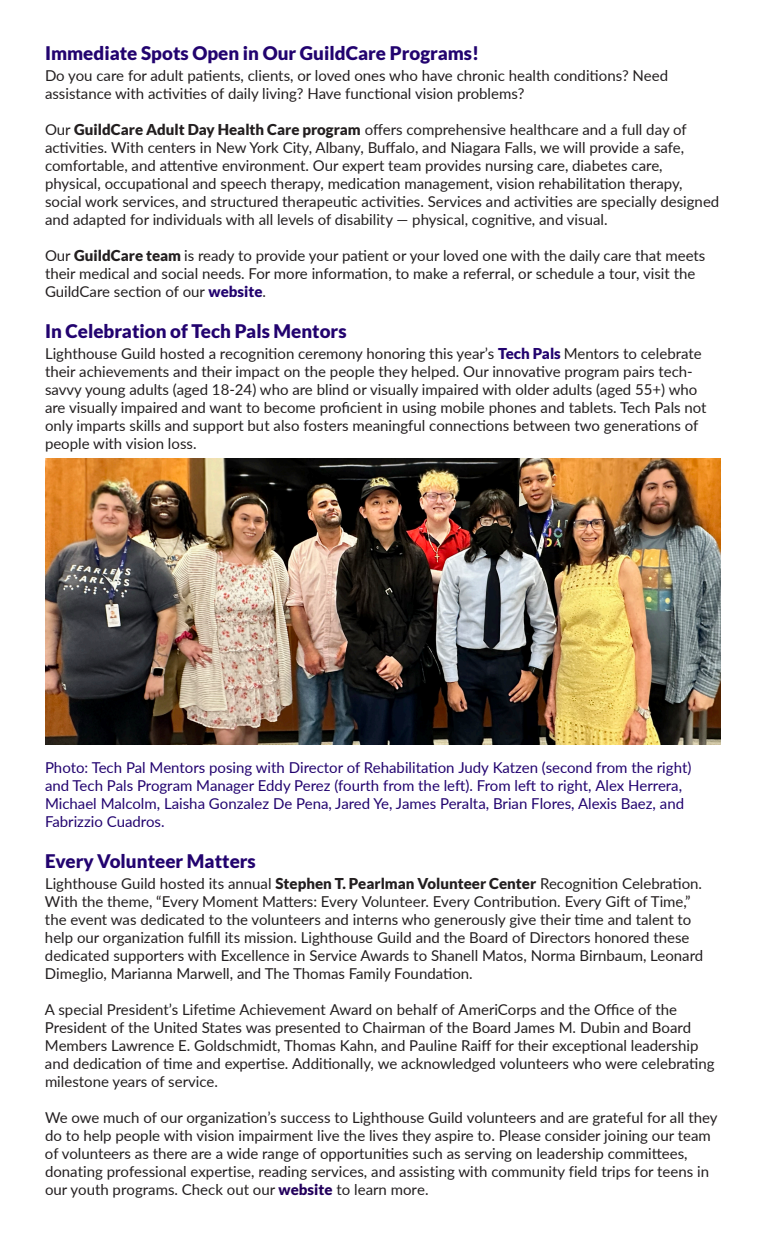
<style>
.page{position:relative;width:765px;height:1260px;background:#fff}
.page>*{position:absolute;margin:0;border:0;box-sizing:border-box;transform-origin:0 0}
.t1{font:900 18.75px "Lato";color:#22036f}
.t2{font:15px/18px "Lato";color:#231f20}
.t3{font:15px/18px "Lato";color:#22036f}
.s1{font-weight:900}
.s2{font-weight:900;color:#22036f}
.s3{font-weight:900;color:#23005c}
</style>
<div class="page">
<img style="left:45px;top:459px;width:676px;height:286px">
<p class="t1" style="left:45px;top:42px;width:436px">Immediate Spots Open in Our GuildCare Programs!</p>
<p class="t2" style="left:45px;top:66px;width:625px">Do you care for adult patients, clients, or loved ones who have chronic health conditions? Need assistance with activities of daily living? Have functional vision problems?</p>
<p class="t2" style="left:45px;top:120px;width:676px">Our <span class="s1">GuildCare Adult Day Health Care program</span> offers comprehensive healthcare and a full day of activities. With centers in New York City, Albany, Buffalo, and Niagara Falls, we will provide a safe, comfortable, and attentive environment. Our expert team provides nursing care, diabetes care, physical, occupational and speech therapy, medication management, vision rehabilitation therapy, social work services, and structured therapeutic activities. Services and activities are specially designed and adapted for individuals with all levels of disability — physical, cognitive, and visual.</p>
<p class="t2" style="left:45px;top:246px;width:662px">Our <span class="s1">GuildCare team</span> is ready to provide your patient or your loved one with the daily care that meets their medical and social needs. For more information, to make a referral, or schedule a tour, visit the<br>GuildCare section of our <span class="s2">website</span>.</p>
<p class="t1" style="left:45px;top:320px;width:303px">In Celebration of Tech Pals Mentors</p>
<p class="t2" style="left:45px;top:344px;width:663px">Lighthouse Guild hosted a recognition ceremony honoring this year’s <span class="s2">Tech Pals</span> Mentors to celebrate their achievements and their impact on the people they helped. Our innovative program pairs tech&shy;savvy young adults (aged 18-24) who are blind or visually impaired with older adults (aged 55+) who are visually impaired and want to become proficient in using mobile phones and tablets. Tech Pals not only imparts skills and support but also fosters meaningful connections between two generations of people with vision loss.</p>
<p class="t3" style="left:45px;top:758px;width:648px">Photo: Tech Pal Mentors posing with Director of Rehabilitation Judy Katzen (second from the right) and Tech Pals Program Manager Eddy Perez (fourth from the left). From left to right, Alex Herrera, Michael Malcolm, Laisha Gonzalez De Pena, Jared Ye, James Peralta, Brian Flores, Alexis Baez, and Fabrizzio Cuadros.</p>
<p class="t1" style="left:45px;top:850px;width:212px">Every Volunteer Matters</p>
<p class="t2" style="left:45px;top:874px;width:660px">Lighthouse Guild hosted its annual <span class="s1">Stephen T. Pearlman Volunteer Center</span> Recognition Celebration.<br>With the theme, “Every Moment Matters: Every Volunteer. Every Contribution. Every Gift of Time,” the event was dedicated to the volunteers and interns who generously give their time and talent to help our organization fulfill its mission. Lighthouse Guild and the Board of Directors honored these dedicated supporters with Excellence in Service Awards to Shanell Matos, Norma Birnbaum, Leonard Dimeglio, Marianna Marwell, and The Thomas Family Foundation.</p>
<p class="t2" style="left:45px;top:1000px;width:671px">A special President’s Lifetime Achievement Award on behalf of AmeriCorps and the Office of the President of the United States was presented to Chairman of the Board James M. Dubin and Board Members Lawrence E. Goldschmidt, Thomas Kahn, and Pauline Raiff for their exceptional leadership and dedication of time and expertise. Additionally, we acknowledged volunteers who were celebrating milestone years of service.</p>
<p class="t2" style="left:45px;top:1108px;width:674px">We owe much of our organization’s success to Lighthouse Guild volunteers and are grateful for all they do to help people with vision impairment live the lives they aspire to. Please consider joining our team of volunteers as there are a wide range of opportunities such as serving on leadership committees, donating professional expertise, reading services, and assisting with community field trips for teens in our youth programs. Check out our <span class="s3">website</span> to learn more.</p>
</div>
